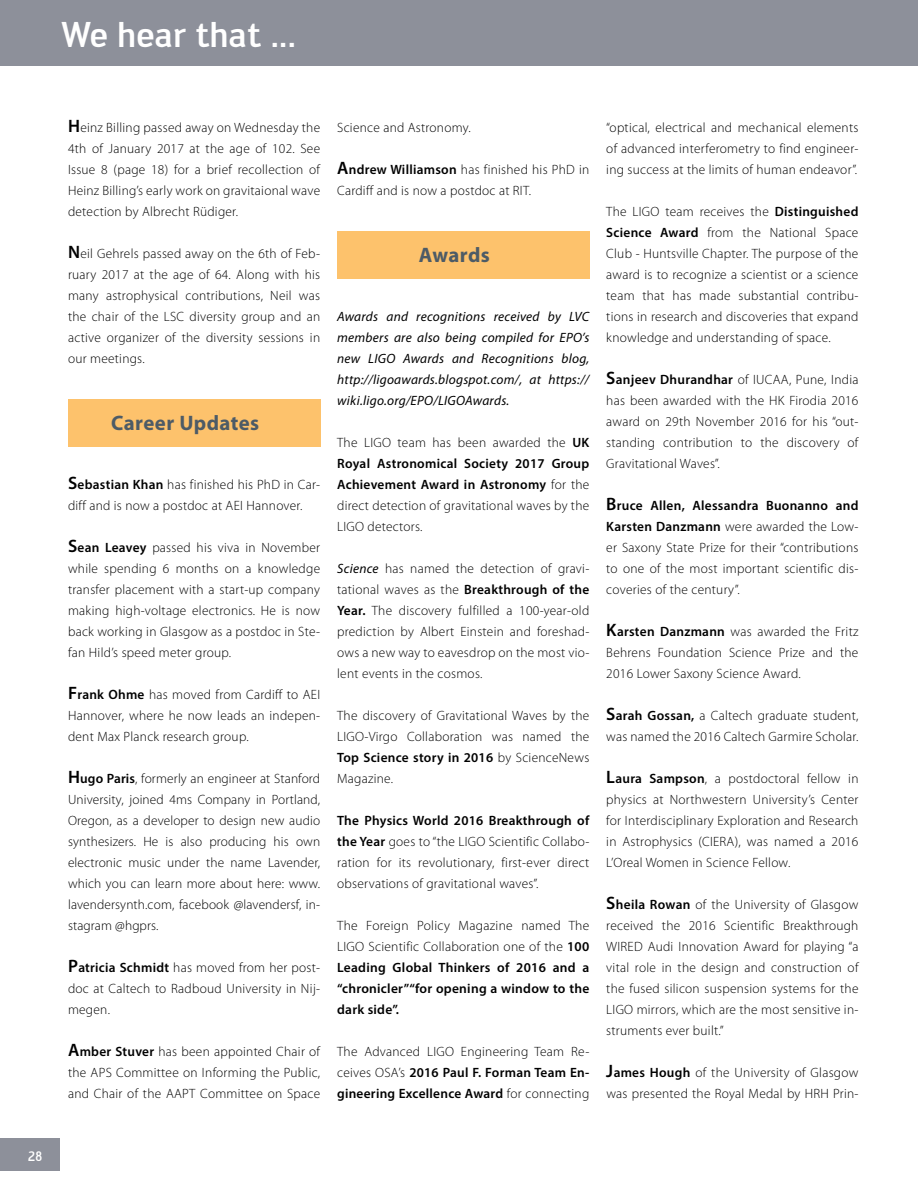
<style>
.page{position:relative;width:918px;height:1188px;background:#fff}
.page>*{position:absolute;margin:0;border:0;box-sizing:border-box;transform-origin:0 0}
.t1{font:500 35.25px "Engel";letter-spacing:-.01em;color:#fff}
.t2{font:700 21px "Myriad Pro";letter-spacing:.02em;color:#4d5b66}
.t3{font:300 13.5px/21px "Myriad Pro";letter-spacing:.02em;color:#000;text-align:justify}
.t4{font:italic 13.5px/21px "Myriad Pro";letter-spacing:.02em;color:#000;text-align:justify}
.t5{font:600 13.5px/21px "Myriad Pro";letter-spacing:.02em;color:#000;text-align:justify}
.t6{font:500 13.5px "Engel";color:#fff}
.s1{font-weight:600;font-size:18px}
.s2{font-weight:600}
.s3{font-weight:400;font-style:italic}
.s4{font-weight:300}
</style>
<div class="page">
<div style="left:337px;top:231px;width:252px;height:48px;background:#fdc26c"></div>
<div style="left:68px;top:399px;width:252px;height:48px;background:#fdc26c"></div>
<div style="left:0;top:0;width:918px;height:66px;background:#8d909a"></div>
<div style="left:0;top:1138px;width:60px;height:33px;background:#8d909a"></div>
<h1 class="t1" style="left:61px;top:14px;width:236px">We hear that ...</h1>
<p class="t6" style="left:28px;top:1148px;width:16px">28</p>
<p class="t3" style="left:68px;top:117px;width:254px"><span class="s1">H</span>einz Billing passed away on Wednesday the 4th of January 2017 at the age of 102. See Issue 8 (page 18) for a brief recollection of Heinz Billing’s early work on gravitaional wave detection by Albrecht Rüdiger.</p>
<p class="t3" style="left:68px;top:243px;width:254px"><span class="s1">N</span>eil Gehrels passed away on the 6th of Feb&shy;ruary 2017 at the age of 64. Along with his many astrophysical contributions, Neil was the chair of the LSC diversity group and an active organizer of the diversity sessions in our meetings.</p>
<h2 class="t2" style="left:111px;top:412px;width:149px">Career Updates</h2>
<p class="t3" style="left:68px;top:474px;width:254px"><span class="s1">S</span><span class="s2">ebastian Khan</span> has finished his PhD in Car&shy;diff and is now a postdoc at AEI Hannover.</p>
<p class="t3" style="left:68px;top:537px;width:254px"><span class="s1">S</span><span class="s2">ean Leavey</span> passed his viva in November while spending 6 months on a knowledge transfer placement with a start-up company making high-voltage electronics. He is now back working in Glasgow as a postdoc in Ste&shy;fan Hild’s speed meter group.</p>
<p class="t3" style="left:68px;top:684px;width:254px"><span class="s1">F</span><span class="s2">rank Ohme</span> has moved from Cardiff to AEI Hannover, where he now leads an indepen&shy;dent Max Planck research group.</p>
<p class="t3" style="left:68px;top:768px;width:254px"><span class="s1">H</span><span class="s2">ugo Paris</span>, formerly an engineer at Stanford University, joined 4ms Company in Portland, Oregon, as a developer to design new audio synthesizers. He is also producing his own electronic music under the name Lavender, which you can learn more about here: www. lavendersynth.com, facebook @lavendersf, in&shy;stagram @hgprs.</p>
<p class="t3" style="left:68px;top:957px;width:254px"><span class="s1">P</span><span class="s2">atricia Schmidt</span> has moved from her post&shy;doc at Caltech to Radboud University in Nij&shy;megen.</p>
<p class="t3" style="left:68px;top:1041px;width:254px"><span class="s1">A</span><span class="s2">mber Stuver</span> has been appointed Chair of the APS Committee on Informing the Public, and Chair of the AAPT Committee on Space</p>
<p class="t3" style="left:337px;top:117px;width:135px">Science and Astronomy.</p>
<p class="t3" style="left:337px;top:159px;width:254px"><span class="s1">A</span><span class="s2">ndrew Williamson</span> has finished his PhD in<br>Cardiff and is now a postdoc at RIT.</p>
<h2 class="t2" style="left:419px;top:244px;width:73px">Awards</h2>
<p class="t4" style="left:337px;top:305px;width:254px">Awards and recognitions received by LVC members are also being compiled for EPO’s new LIGO Awards and Recognitions blog, http://ligoawards.blogspot.com/, at https:// wiki.ligo.org/EPO/LIGOAwards.</p>
<p class="t3" style="left:337px;top:432px;width:254px">The LIGO team has been awarded the <span class="s2">UK Royal Astronomical Society 2017 Group Achievement Award in Astronomy</span> for the direct detection of gravitational waves by the LIGO detectors.</p>
<p class="t3" style="left:337px;top:558px;width:254px"><span class="s3">Science</span> has named the detection of gravi&shy;tational waves as the <span class="s2">Breakthrough of the Year.</span> The discovery fulfilled a 100-year-old prediction by Albert Einstein and foreshad&shy;ows a new way to eavesdrop on the most vio&shy;lent events in the cosmos.</p>
<p class="t3" style="left:337px;top:705px;width:254px">The discovery of Gravitational Waves by the LIGO-Virgo Collaboration was named the <span class="s2">Top Science story in 2016</span> by ScienceNews Magazine.</p>
<p class="t3" style="left:337px;top:810px;width:254px"><span class="s2">The Physics World 2016 Breakthrough of the Year</span> goes to “the LIGO Scientific Collabo&shy;ration for its revolutionary, first-ever direct observations of gravitational waves”.</p>
<p class="t5" style="left:337px;top:914px;width:254px"><span class="s4">The Foreign Policy Magazine named The LIGO Scientific Collaboration one of the</span> 100<br>Leading Global Thinkers of 2016 and a “chronicler”“for opening a window to the dark side”.</p>
<p class="t3" style="left:337px;top:1041px;width:254px">The Advanced LIGO Engineering Team Re&shy;ceives OSA’s <span class="s2">2016 Paul F. Forman Team En&shy;gineering Excellence Award</span> for connecting</p>
<p class="t3" style="left:606px;top:117px;width:254px">“optical, electrical and mechanical elements of advanced interferometry to find engineer&shy;ing success at the limits of human endeavor”.</p>
<p class="t3" style="left:606px;top:201px;width:254px">The LIGO team receives the <span class="s2">Distinguished Science Award</span> from the National Space Club - Huntsville Chapter. The purpose of the award is to recognize a scientist or a science team that has made substantial contribu&shy;tions in research and discoveries that expand knowledge and understanding of space.</p>
<p class="t3" style="left:606px;top:369px;width:254px"><span class="s1">S</span><span class="s2">anjeev Dhurandhar</span> of IUCAA, Pune, India has been awarded with the HK Firodia 2016 award on 29th November 2016 for his “out&shy;standing contribution to the discovery of Gravitational Waves”.</p>
<p class="t3" style="left:606px;top:495px;width:254px"><span class="s1">B</span><span class="s2">ruce Allen, Alessandra Buonanno and Karsten Danzmann</span> were awarded the Low&shy;er Saxony State Prize for their “contributions to one of the most important scientific dis&shy;coveries of the century”.</p>
<p class="t3" style="left:606px;top:621px;width:254px"><span class="s1">K</span><span class="s2">arsten Danzmann</span> was awarded the Fritz Behrens Foundation Science Prize and the 2016 Lower Saxony Science Award.</p>
<p class="t3" style="left:606px;top:705px;width:254px"><span class="s1">S</span><span class="s2">arah Gossan,</span> a Caltech graduate student, was named the 2016 Caltech Garmire Scholar.</p>
<p class="t3" style="left:606px;top:768px;width:254px"><span class="s1">L</span><span class="s2">aura Sampson</span>, a postdoctoral fellow in physics at Northwestern University’s Center for Interdisciplinary Exploration and Research in Astrophysics (CIERA), was named a 2016<br>L’Oreal Women in Science Fellow.</p>
<p class="t3" style="left:606px;top:894px;width:254px"><span class="s1">S</span><span class="s2">heila Rowan</span> of the University of Glasgow received the 2016 Scientific Breakthrough WIRED Audi Innovation Award for playing “a vital role in the design and construction of the fused silicon suspension systems for the LIGO mirrors, which are the most sensitive in&shy;struments ever built.”</p>
<p class="t3" style="left:606px;top:1062px;width:254px"><span class="s1">J</span><span class="s2">ames Hough</span> of the University of Glasgow was presented the Royal Medal by HRH Prin-</p>
</div>
